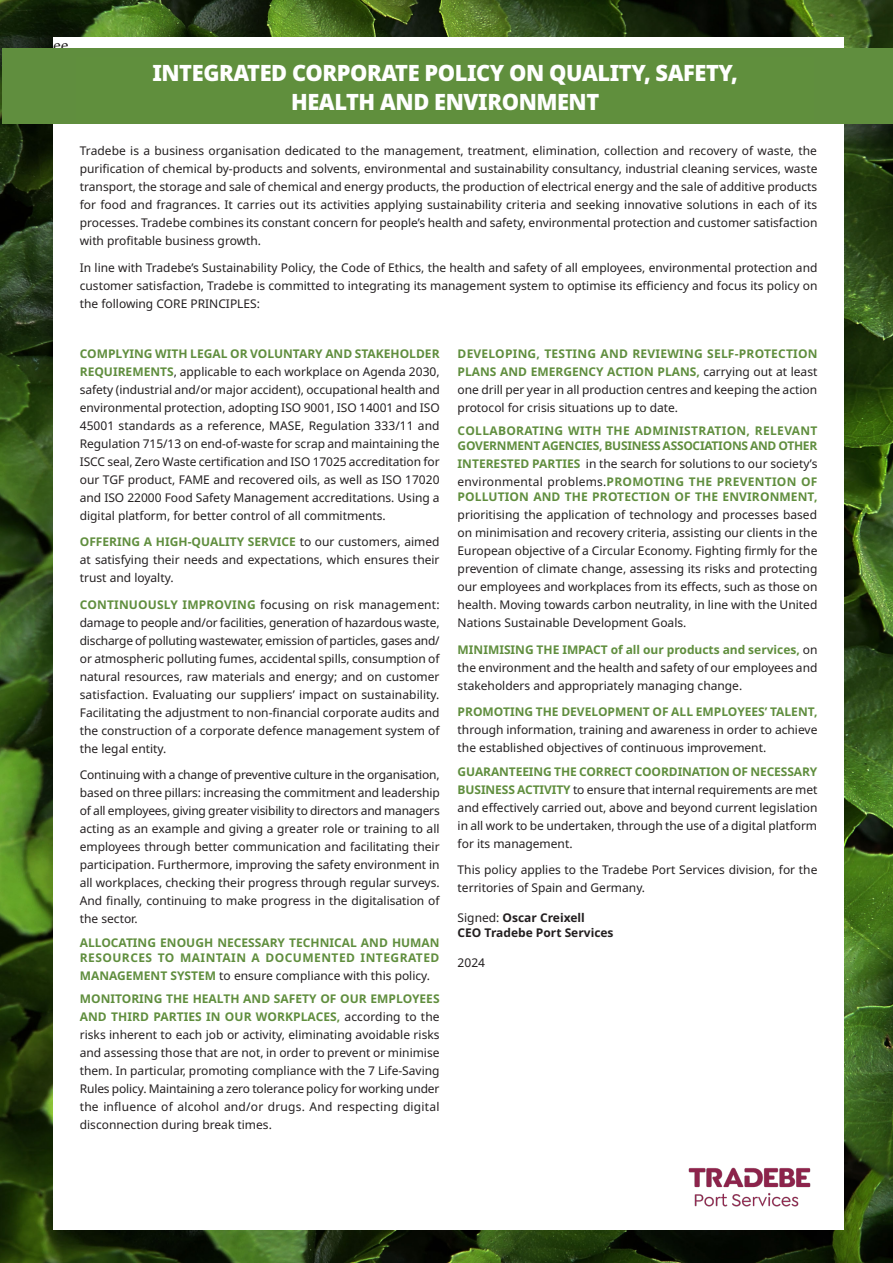
<style>
.page{position:relative;width:893px;height:1263px;background:#fff}
.page>*{position:absolute;margin:0;border:0;box-sizing:border-box;transform-origin:0 0}
.t1{font:900 22.5px "Noto Sans";letter-spacing:-.02em;color:#fff}
.t2{font:18px "Minion Pro";color:#231f20}
.text_basic{font:12px/18px "Noto Sans";color:#231f20;text-align:justify}
.text_basic-2{font:700 12px/15px "Noto Sans";letter-spacing:-.02em;color:#608e3e}
.text_basic-3{font:700 12px/15px "Noto Sans";color:#608e3e}
.text_basic-4{font:700 12px "Noto Sans";color:#231f20}
.s1{font-weight:700;color:#608e3e}
.s2{font-weight:400}
</style>
<div class="page">
<img style="left:0;top:0;width:892px;height:1263px">
<div style="left:53px;top:37px;width:791px;height:1193px;background:#fff"></div>
<div style="left:2px;top:48px;width:891px;height:75px;background:#608e3e"></div>
<img style="left:688px;top:1167px;width:123px;height:40px">
<p class="t2" style="left:53px;top:33px;width:17px">ee</p>
<p class="t1" style="left:152px;top:60px;width:587px">INTEGRATED CORPORATE POLICY ON QUALITY, SAFETY,</p>
<p class="t1" style="left:291px;top:89px;width:310px">HEALTH AND ENVIRONMENT</p>
<p class="text_basic" style="left:80px;top:142px;width:739px">Tradebe is a business organisation dedicated to the management, treatment, elimination, collection and recovery of waste, the purification of chemical by-products and solvents, environmental and sustainability consultancy, industrial cleaning services, waste transport, the storage and sale of chemical and energy products, the production of electrical energy and the sale of additive products for food and fragrances. It carries out its activities applying sustainability criteria and seeking innovative solutions in each of its processes. Tradebe combines its constant concern for people’s health and safety, environmental protection and customer satisfaction with profitable business growth.</p>
<p class="text_basic" style="left:80px;top:259px;width:739px">In line with Tradebe’s Sustainability Policy, the Code of Ethics, the health and safety of all employees, environmental protection and customer satisfaction, Tradebe is committed to integrating its management system to optimise its efficiency and focus its policy on the following CORE PRINCIPLES:</p>
<p class="text_basic" style="left:80px;top:344px;width:362px"><span class="s1">COMPLYING WITH LEGAL OR VOLUNTARY AND STAKEHOLDER REQUIREMENTS</span>, applicable to each workplace on Agenda 2030, safety (industrial and/or major accident), occupational health and environmental protection, adopting ISO 9001, ISO 14001 and ISO 45001 standards as a reference, MASE, Regulation 333/11 and Regulation 715/13 on end-of-waste for scrap and maintaining the ISCC seal, Zero Waste certification and ISO 17025 accreditation for our TGF product, FAME and recovered oils, as well as ISO 17020 and ISO 22000 Food Safety Management accreditations. Using a digital platform, for better control of all commitments.</p>
<p class="text_basic" style="left:80px;top:533px;width:361px"><span class="s1">OFFERING A HIGH-QUALITY SERVICE</span> to our customers, aimed at satisfying their needs and expectations, which ensures their trust and loyalty.</p>
<p class="text_basic" style="left:80px;top:595px;width:361px"><span class="s1">CONTINUOUSLY IMPROVING</span> focusing on risk management: damage to people and/or facilities, generation of hazardous waste, discharge of polluting wastewater, emission of particles, gases and/ or atmospheric polluting fumes, accidental spills, consumption of natural resources, raw materials and energy; and on customer satisfaction. Evaluating our suppliers’ impact on sustainability.<br>Facilitating the adjustment to non-financial corporate audits and the construction of a corporate defence management system of the legal entity.</p>
<p class="text_basic" style="left:80px;top:766px;width:362px">Continuing with a change of preventive culture in the organisation, based on three pillars: increasing the commitment and leadership of all employees, giving greater visibility to directors and managers acting as an example and giving a greater role or training to all employees through better communication and facilitating their participation. Furthermore, improving the safety environment in all workplaces, checking their progress through regular surveys.<br>And finally, continuing to make progress in the digitalisation of the sector.</p>
<p class="text_basic-3" style="left:80px;top:935px;width:361px">ALLOCATING ENOUGH NECESSARY TECHNICAL AND HUMAN<br>RESOURCES TO MAINTAIN A DOCUMENTED INTEGRATED</p>
<p class="text_basic" style="left:80px;top:966px;width:352px"><span class="s1">MANAGEMENT SYSTEM</span> to ensure compliance with this policy.</p>
<p class="text_basic" style="left:80px;top:990px;width:361px"><span class="s1">MONITORING THE HEALTH AND SAFETY OF OUR EMPLOYEES AND THIRD PARTIES IN OUR WORKPLACES,</span> according to the risks inherent to each job or activity, eliminating avoidable risks and assessing those that are not, in order to prevent or minimise them. In particular, promoting compliance with the 7 Life-Saving Rules policy. Maintaining a zero tolerance policy for working under the influence of alcohol and/or drugs. And respecting digital disconnection during break times.</p>
<p class="text_basic" style="left:458px;top:344px;width:361px"><span class="s1">DEVELOPING, TESTING AND REVIEWING SELF-PROTECTION PLANS AND EMERGENCY ACTION PLANS,</span> carrying out at least one drill per year in all production centres and keeping the action protocol for crisis situations up to date.</p>
<p class="text_basic-2" style="left:458px;top:423px;width:361px">COLLABORATING WITH THE ADMINISTRATION, RELEVANT<br>GOVERNMENT AGENCIES, BUSINESS ASSOCIATIONS AND OTHER</p>
<p class="text_basic" style="left:458px;top:455px;width:361px"><span class="s1">INTERESTED PARTIES</span> in the search for solutions to our society’s environmental problems.<span class="s1">PROMOTING THE PREVENTION OF</span></p>
<p class="text_basic" style="left:458px;top:488px;width:361px"><span class="s1">POLLUTION AND THE PROTECTION OF THE ENVIRONMENT, </span>prioritising the application of technology and processes based on minimisation and recovery criteria, assisting our clients in the European objective of a Circular Economy. Fighting firmly for the prevention of climate change, assessing its risks and protecting our employees and workplaces from its effects, such as those on health. Moving towards carbon neutrality, in line with the United Nations Sustainable Development Goals.</p>
<p class="text_basic" style="left:458px;top:640px;width:361px"><span class="s1">MINIMISING THE IMPACT of all our products and services,</span> on the environment and the health and safety of our employees and stakeholders and appropriately managing change.</p>
<p class="text_basic" style="left:458px;top:703px;width:361px"><span class="s1">PROMOTING THE DEVELOPMENT OF ALL EMPLOYEES’ TALENT, </span>through information, training and awareness in order to achieve the established objectives of continuous improvement.</p>
<p class="text_basic" style="left:458px;top:762px;width:361px"><span class="s1">GUARANTEEING THE CORRECT COORDINATION OF NECESSARY BUSINESS ACTIVITY</span> to ensure that internal requirements are met and effectively carried out, above and beyond current legislation in all work to be undertaken, through the use of a digital platform for its management.</p>
<p class="text_basic" style="left:458px;top:861px;width:361px">This policy applies to the Tradebe Port Services division, for the territories of Spain and Germany.</p>
<p class="text_basic-4" style="left:458px;top:911px;width:129px"><span class="s2">Signed:</span> Oscar Creixell</p>
<p class="text_basic-4" style="left:458px;top:926px;width:157px">CEO Tradebe Port Services</p>
<p class="text_basic" style="left:458px;top:954px;width:29px">2024</p>
</div>
